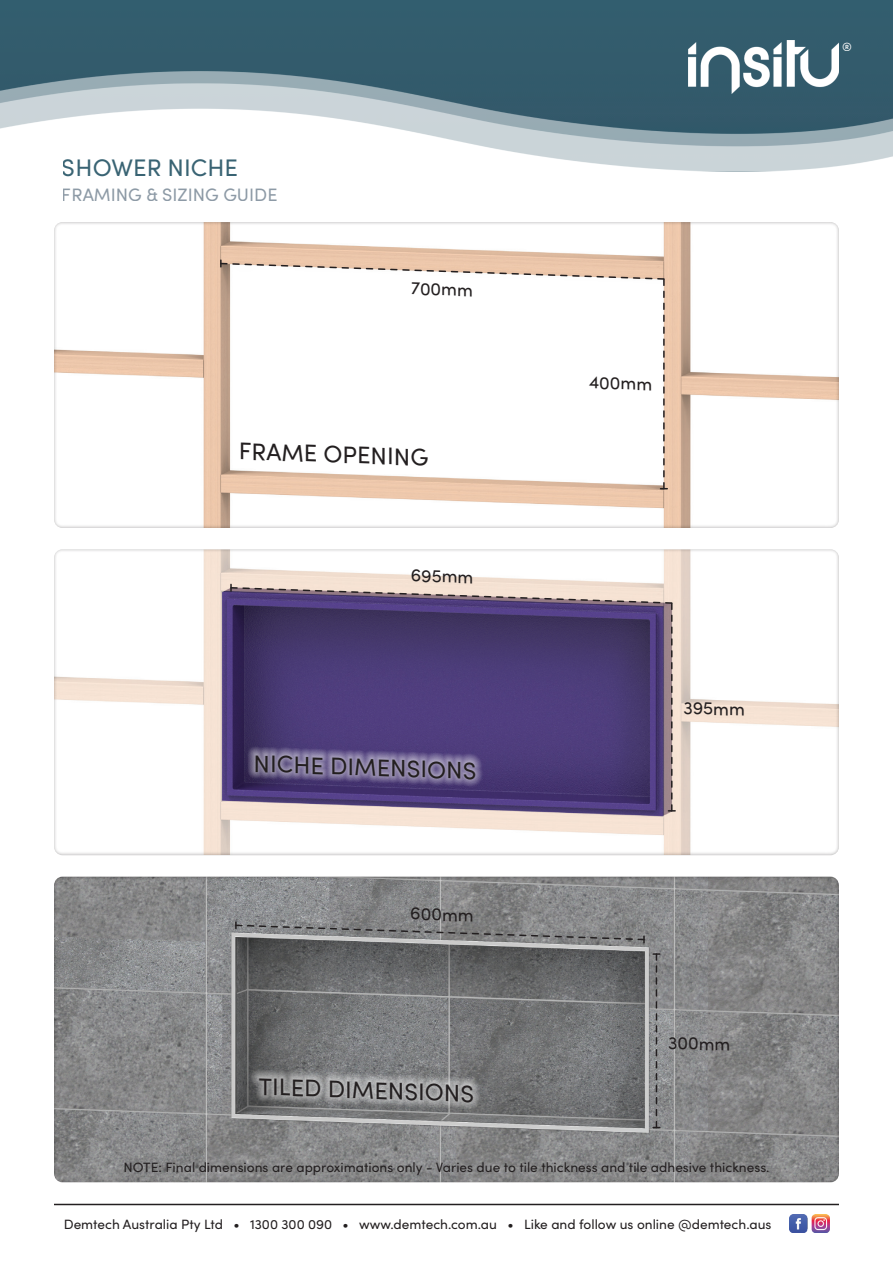
<style>
.page{position:relative;width:893px;height:1263px;background:#fff}
.page>*{position:absolute;margin:0;border:0;box-sizing:border-box;transform-origin:0 0}
.t1{font:24px "Sofia Pro";color:#231f20}
.t2{font:24px "Sofia Pro";color:#376272}
.t3{font:18px "Sofia Pro";color:#231f20}
.t4{font:18px "Sofia Pro";color:#8c99a5}
.t5{font:13.5px "Sofia Pro";color:#231f20}
.t6{font:500 12px "Sofia Pro";color:#fff}
</style>
<div class="page">
<div style="left:54px;top:221px;width:787px;height:309px;background:#231f20;opacity:.5"></div>
<hr style="left:54px;top:1204px;width:785px;height:1px;background:#231f20">
<img style="left:789px;top:1215px;width:40px;height:18px">
<div style="left:0;top:0;width:893px;height:37px;background:#335d6e"></div>
<div style="left:0;top:37px;width:893px;height:15px;background:#335c6d"></div>
<img style="left:0;top:52px;width:893px;height:30px">
<img style="left:0;top:82px;width:893px;height:90px">
<div style="left:54px;top:876px;width:787px;height:309px;background:#231f20;opacity:.5"></div>
<div style="left:54px;top:548px;width:787px;height:309px;background:#231f20;opacity:.5"></div>
<img style="left:688px;top:40px;width:151px;height:53px">
<div style="left:652px;top:260px;width:49px;height:251px;background:#231f20;opacity:.13"></div>
<div style="left:210px;top:239px;width:486px;height:63px;background:#231f20;opacity:.13"></div>
<svg style="left:219px;top:260px;width:448px;height:229px"></svg>
<div style="left:660px;top:584px;width:49px;height:249px;background:#231f20;opacity:.13"></div>
<div style="left:221px;top:563px;width:483px;height:64px;background:#231f20;opacity:.13"></div>
<div style="left:645px;top:931px;width:48px;height:219px;background:#231f20;opacity:.13"></div>
<svg style="left:653px;top:963px;width:7px;height:165px"></svg>
<div style="left:226px;top:901px;width:454px;height:62px;background:#231f20;opacity:.13"></div>
<svg style="left:234px;top:922px;width:411px;height:21px;background:#858586"></svg>
<svg style="left:229px;top:584px;width:446px;height:227px;background:#5a4a7c"></svg>
<svg style="left:251px;top:1069px;width:230px;height:42px;background:#919293"></svg>
<h1 class="t2" style="left:62px;top:150px;width:178px">SHOWER NICHE</h1>
<h2 class="t4" style="left:62px;top:181px;width:217px">FRAMING &amp; SIZING GUIDE</h2>
<h2 class="t3" style="left:412px;top:275px;width:63px;rotate:2deg">700mm</h2>
<h1 class="t1" style="left:240px;top:433px;width:191px;rotate:2deg">FRAME OPENING</h1>
<h2 class="t3" style="left:411px;top:562px;width:64px;rotate:2deg">695mm</h2>
<h1 class="t1" style="left:255px;top:746px;width:224px;rotate:2deg">NICHE DIMENSIONS</h1>
<h2 class="t3" style="left:411px;top:900px;width:65px;rotate:2deg">600mm</h2>
<h1 class="t1" style="left:260px;top:1069px;width:217px;rotate:2deg">TILED DIMENSIONS</h1>
<h2 class="t3" style="left:590px;top:369px;width:65px;rotate:2deg">400mm</h2>
<h2 class="t3" style="left:684px;top:694px;width:63px;rotate:2deg">395mm</h2>
<h2 class="t3" style="left:669px;top:1029px;width:64px;rotate:2deg">300mm</h2>
<p class="t5" style="left:123px;top:1158px;width:648px">NOTE: Final dimensions are approximations only - Varies due to tile thickness and tile adhesive thickness.</p>
<p class="t5" style="left:64px;top:1214px;width:709px">Demtech Australia Pty Ltd • 1300 300 090 • www.demtech.com.au • Like and follow us online @demtech.aus</p>
<p class="t6" style="left:842px;top:37px;width:11px">®</p>
</div>
